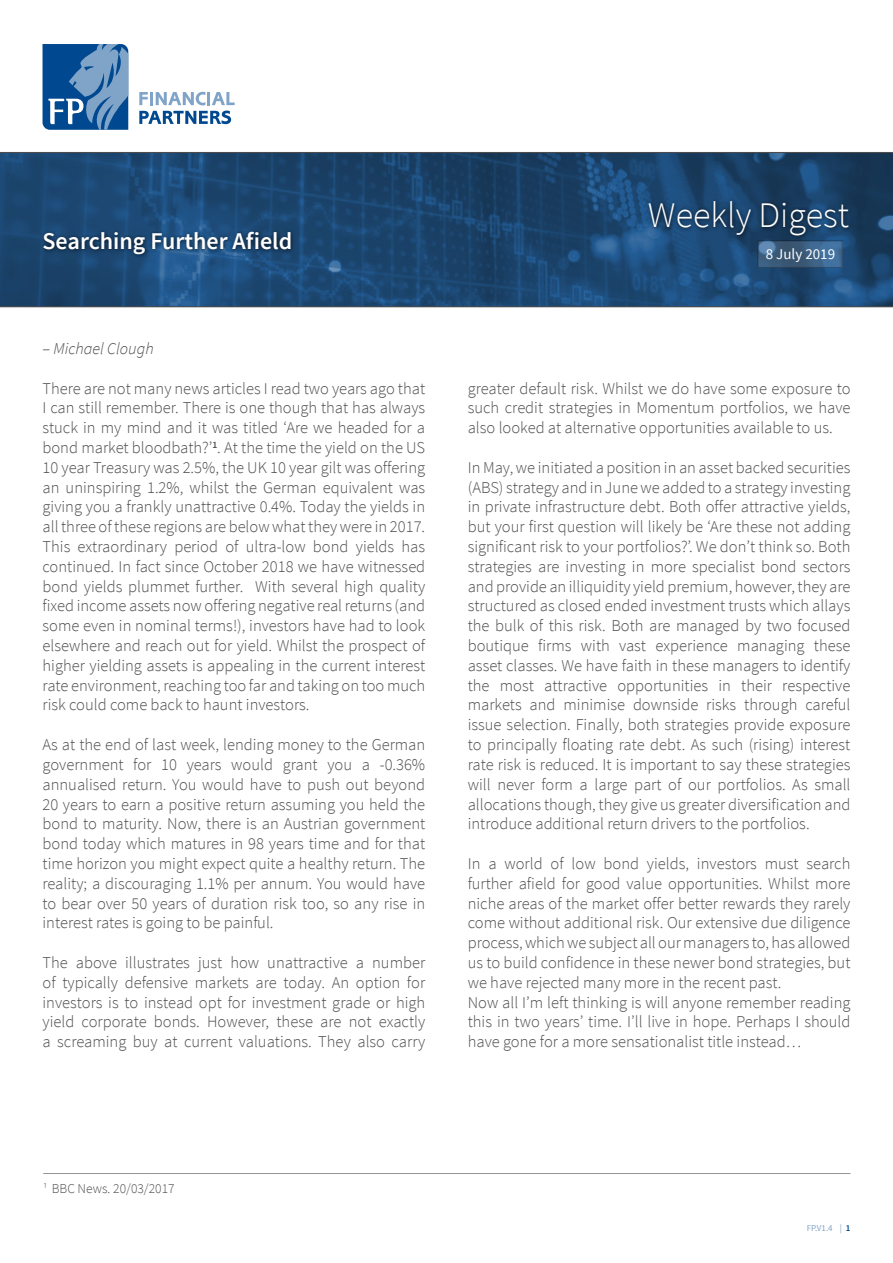
<style>
.page{position:relative;width:893px;height:1263px;background:#fff}
.page>*{position:absolute;margin:0;border:0;box-sizing:border-box;transform-origin:0 0}
.t1{font:300 36px "Source Sans Pro";color:#fff}
.t2{font:600 24px "Source Sans Pro";color:#fff}
.t3{font:300 16.5px/19.8px "Source Sans Pro";color:#4d4d4f;text-align:justify}
.t4{font:italic 300 16.5px "Source Sans Pro";color:#4d4d4f}
.t5{font:15px "Source Sans Pro";color:#fff}
.t6{font:300 13.5px "Source Sans Pro";color:#4d4d4f}
.t7{font:9px "Source Sans Pro";color:#80a4c8}
.s1{font-style:normal;font-size:16.2px}
.s2{font-size:12px;color:#58595b}
.s3{font-weight:600;color:#004990}
</style>
<div class="page">
<svg style="left:0;top:153px;width:893px;height:153px;background:#1c4670"></svg>
<hr style="left:0;top:306px;width:893px;height:1px;background:#4d4d4f">
<hr style="left:0;top:152px;width:893px;height:1px;background:#4d4d4f">
<svg style="left:139px;top:92px;width:96px;height:13px"></svg>
<svg style="left:139px;top:111px;width:92px;height:13px"></svg>
<svg style="left:43px;top:44px;width:85px;height:86px;background:#3e75ab"></svg>
<hr style="left:43px;top:1173px;width:807px;height:1px;background:#939598">
<div style="left:645px;top:197px;width:208px;height:43px;background:#000;opacity:.75"></div>
<svg style="left:760px;top:243px;width:80px;height:23px;background:#3f6488"></svg>
<div style="left:40px;top:229px;width:255px;height:30px;background:#000;opacity:.75"></div>
<h2 class="t2" style="left:43px;top:226px;width:251px">Searching Further Afield</h2>
<p class="t4" style="left:43px;top:338px;width:113px"><span class="s1">–</span> Michael Clough</p>
<p class="t3" style="left:43px;top:378px;width:384px">There are not many news articles I read two years ago that I can still remember. There is one though that has always stuck in my mind and it was titled ‘Are we headed for a bond market bloodbath?’<sup>1</sup>. At the time the yield on the US 10 year Treasury was 2.5%, the UK 10 year gilt was offering an uninspiring 1.2%, whilst the German equivalent was giving you a frankly unattractive 0.4%. Today the yields in all three of these regions are below what they were in 2017.<br>This extraordinary period of ultra-low bond yields has continued. In fact since October 2018 we have witnessed bond yields plummet further. With several high quality fixed income assets now offering negative real returns (and some even in nominal terms!), investors have had to look elsewhere and reach out for yield. Whilst the prospect of higher yielding assets is appealing in the current interest rate environment, reaching too far and taking on too much risk could come back to haunt investors.</p>
<p class="t3" style="left:43px;top:735px;width:384px">As at the end of last week, lending money to the German government for 10 years would grant you a -0.36% annualised return. You would have to push out beyond 20 years to earn a positive return assuming you held the bond to maturity. Now, there is an Austrian government bond today which matures in 98 years time and for that time horizon you might expect quite a healthy return. The reality; a discouraging 1.1% per annum. You would have to bear over 50 years of duration risk too, so any rise in interest rates is going to be painful.</p>
<p class="t3" style="left:43px;top:953px;width:384px">The above illustrates just how unattractive a number of typically defensive markets are today. An option for investors is to instead opt for investment grade or high yield corporate bonds. However, these are not exactly a screaming buy at current valuations. They also carry</p>
<h1 class="t1" style="left:648px;top:194px;width:202px">Weekly Digest</h1>
<p class="t5" style="left:766px;top:245px;width:71px">8 July 2019</p>
<p class="t3" style="left:468px;top:378px;width:384px">greater default risk. Whilst we do have some exposure to such credit strategies in Momentum portfolios, we have also looked at alternative opportunities available to us.</p>
<p class="t3" style="left:468px;top:458px;width:384px">In May, we initiated a position in an asset backed securities (ABS) strategy and in June we added to a strategy investing in private infrastructure debt. Both offer attractive yields, but your first question will likely be ‘Are these not adding significant risk to your portfolios?’. We don’t think so. Both strategies are investing in more specialist bond sectors and provide an illiquidity yield premium, however, they are structured as closed ended investment trusts which allays the bulk of this risk. Both are managed by two focused boutique firms with vast experience managing these asset classes. We have faith in these managers to identify the most attractive opportunities in their respective markets and minimise downside risks through careful issue selection. Finally, both strategies provide exposure to principally floating rate debt. As such (rising) interest rate risk is reduced. It is important to say these strategies will never form a large part of our portfolios. As small allocations though, they give us greater diversification and introduce additional return drivers to the portfolios.</p>
<p class="t3" style="left:468px;top:854px;width:384px;text-align:left">In a world of low bond yields, investors must search further afield for good value opportunities. Whilst more niche areas of the market offer better rewards they rarely come without additional risk. Our extensive due diligence process, which we subject all our managers to, has allowed us to build confidence in these newer bond strategies, but we have rejected many more in the recent past.<br>Now all I’m left thinking is will anyone remember reading this in two years’ time. I’ll live in hope. Perhaps I should have gone for a more sensationalist title instead…</p>
<p class="t6" style="left:43px;top:1181px;width:133px"><span class="s2">¹</span> BBC News. 20/03/2017</p>
<p class="t7" style="left:807px;top:1223px;width:45px">FP.V1.4 | <span class="s3">1</span></p>
</div>
